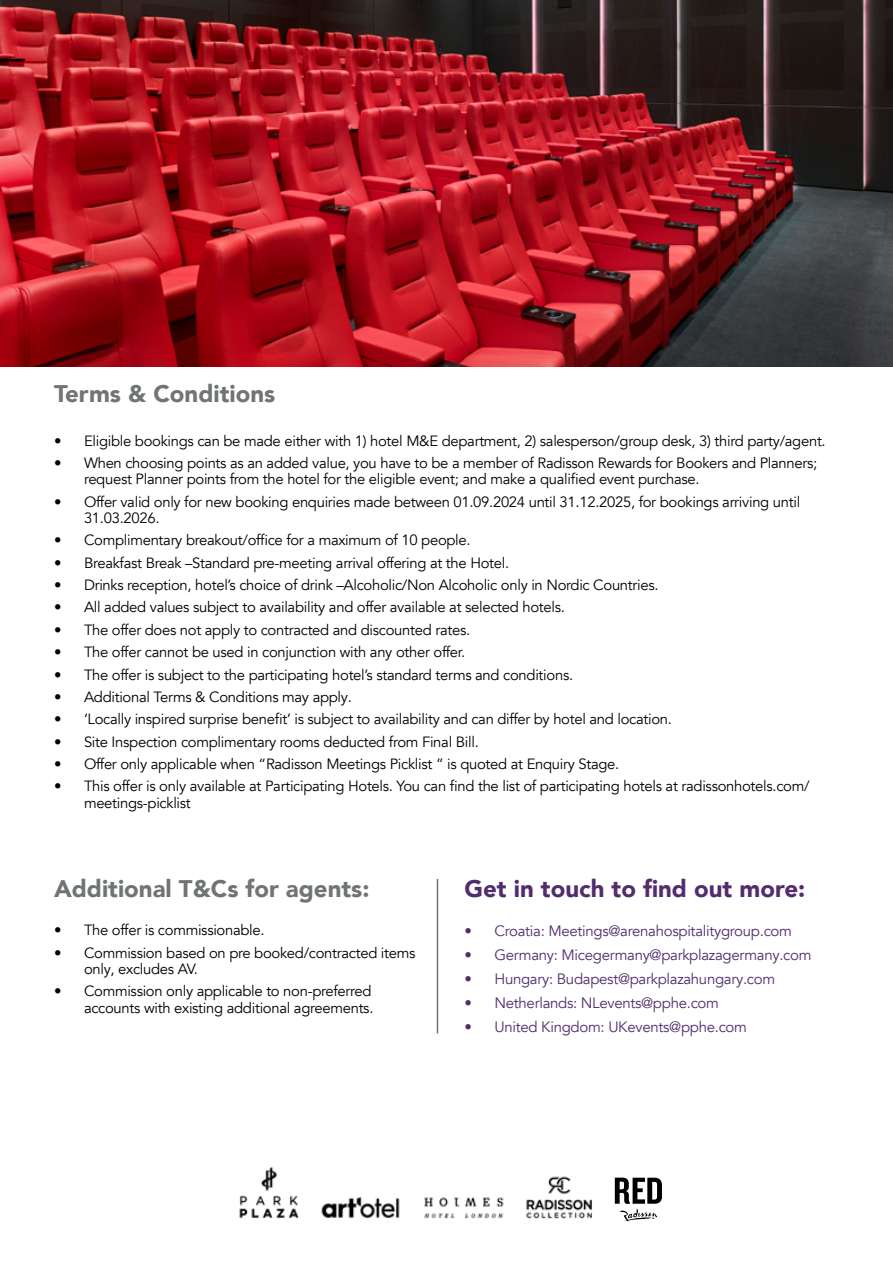
<style>
.page{position:relative;width:893px;height:1263px;background:#fff}
.page>*{position:absolute;margin:0;border:0;box-sizing:border-box;transform-origin:0 0}
.t1{font:900 24px "Avenir LT Com";color:#717475}
.t2{font:900 24px "Avenir LT Com";color:#522c6d}
.t3{font:15px "Avenir LT Com";letter-spacing:-.02em;color:#522c6d}
.t4{font:14.85px/16.4px "Avenir LT Com";letter-spacing:-.02em;color:#000}
</style>
<div class="page">
<img style="left:0;top:1px;width:893px;height:365px">
<img style="left:526px;top:1176px;width:67px;height:43px">
<img style="left:239px;top:1167px;width:265px;height:52px">
<svg style="left:615px;top:1177px;width:47px;height:44px"></svg>
<hr style="left:437px;top:879px;width:1px;height:154px;background:#717475">
<h1 class="t1" style="left:54px;top:379px;width:223px">Terms &amp; Conditions</h1>
<p class="t4" style="left:54px;top:433px;width:773px">• Eligible bookings can be made either with 1) hotel M&amp;E department, 2) salesperson/group desk, 3) third party/agent.</p>
<p class="t4" style="left:84px;top:455px;width:735px;text-indent:-30px">• When choosing points as an added value, you have to be a member of Radisson Rewards for Bookers and Planners; request Planner points from the hotel for the eligible event; and make a qualified event purchase.</p>
<p class="t4" style="left:84px;top:494px;width:718px;text-indent:-30px">• Offer valid only for new booking enquiries made between 01.09.2024 until 31.12.2025, for bookings arriving until<br>31.03.2026.</p>
<p class="t4" style="left:54px;top:532px;width:418px">• Complimentary breakout/office for a maximum of 10 people.</p>
<p class="t4" style="left:54px;top:555px;width:457px">• Breakfast Break –Standard pre-meeting arrival offering at the Hotel.</p>
<p class="t4" style="left:54px;top:577px;width:606px">• Drinks reception, hotel’s choice of drink –Alcoholic/Non Alcoholic only in Nordic Countries.</p>
<p class="t4" style="left:54px;top:599px;width:512px">• All added values subject to availability and offer available at selected hotels.</p>
<p class="t4" style="left:54px;top:622px;width:418px">• The offer does not apply to contracted and discounted rates.</p>
<p class="t4" style="left:54px;top:644px;width:413px">• The offer cannot be used in conjunction with any other offer.</p>
<p class="t4" style="left:54px;top:666px;width:521px">• The offer is subject to the participating hotel’s standard terms and conditions.</p>
<p class="t4" style="left:54px;top:689px;width:299px">• Additional Terms &amp; Conditions may apply.</p>
<p class="t4" style="left:54px;top:711px;width:619px">• ‘Locally inspired surprise benefit’ is subject to availability and can differ by hotel and location.</p>
<p class="t4" style="left:54px;top:733px;width:426px">• Site Inspection complimentary rooms deducted from Final Bill.</p>
<p class="t4" style="left:54px;top:756px;width:567px">• Offer only applicable when “Radisson Meetings Picklist ” is quoted at Enquiry Stage.</p>
<p class="t4" style="left:84px;top:778px;width:727px;text-indent:-30px">• This offer is only available at Participating Hotels. You can find the list of participating hotels at radissonhotels.com/ meetings-picklist</p>
<h1 class="t1" style="left:54px;top:874px;width:317px">Additional T&amp;Cs for agents:</h1>
<h1 class="t2" style="left:464px;top:874px;width:342px">Get in touch to find out more:</h1>
<p class="t4" style="left:54px;top:922px;width:212px">• The offer is commissionable.</p>
<p class="t4" style="left:84px;top:945px;width:333px;text-indent:-30px">• Commission based on pre booked/contracted items only, excludes AV.</p>
<p class="t4" style="left:54px;top:983px;width:321px;text-align:right">• Commission only applicable to non-preferred accounts with existing additional agreements.</p>
<p class="t3" style="left:464px;top:921px;width:329px">• Croatia: Meetings@arenahospitalitygroup.com</p>
<p class="t3" style="left:464px;top:945px;width:348px">• Germany: Micegermany@parkplazagermany.com</p>
<p class="t3" style="left:464px;top:969px;width:312px">• Hungary: Budapest@parkplazahungary.com</p>
<p class="t3" style="left:464px;top:993px;width:256px">• Netherlands: NLevents@pphe.com</p>
<p class="t3" style="left:464px;top:1017px;width:284px">• United Kingdom: UKevents@pphe.com</p>
</div>
